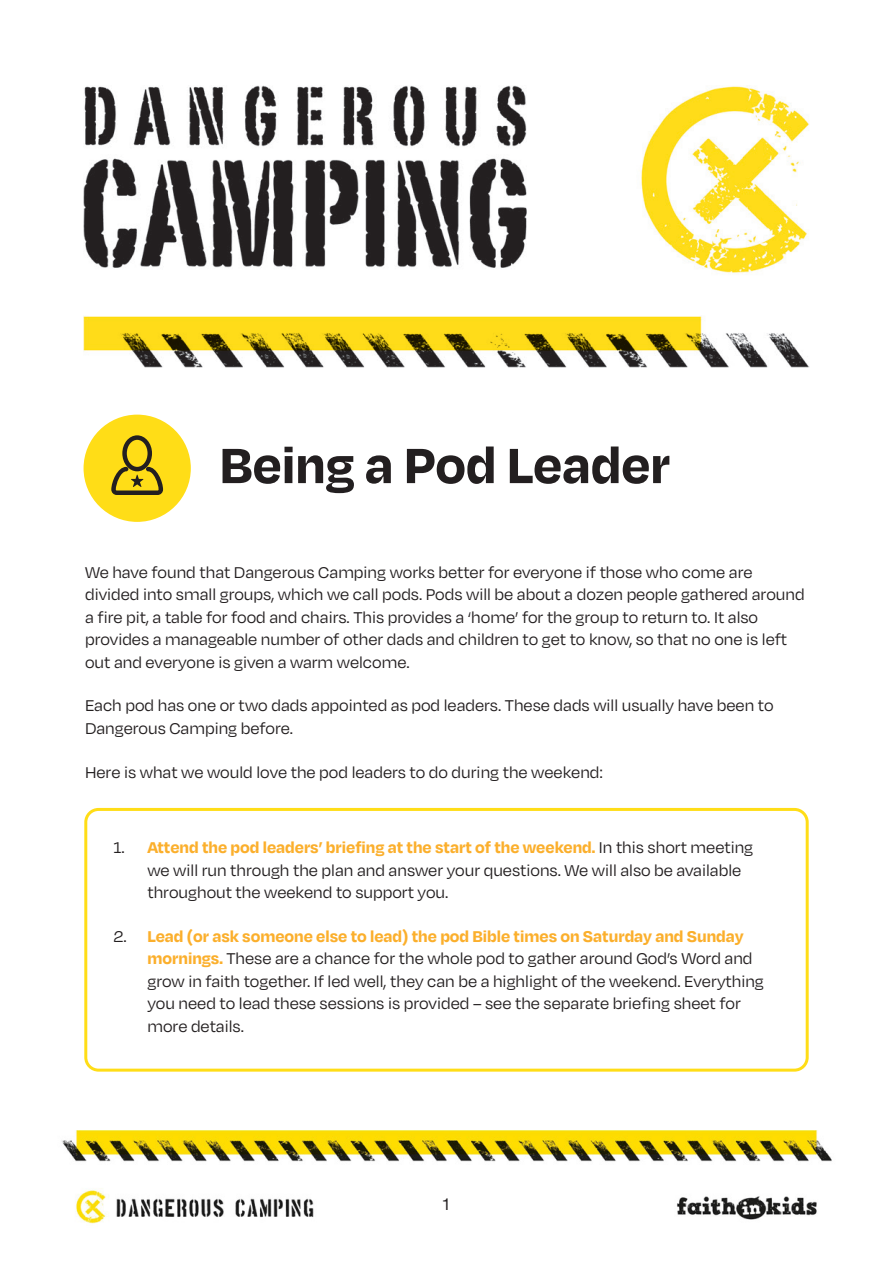
<style>
.page{position:relative;width:893px;height:1263px;background:#fff}
.page>*{position:absolute;margin:0;border:0;box-sizing:border-box;transform-origin:0 0}
.t1{font:700 57px "Degular";color:#231f20}
.t2{font:18px/22.5px "Degular";color:#231f20}
.t3{font:16.5px "Helvetica Neue";color:#231f20}
.s1{font-weight:700;color:#fbaf2c}
</style>
<div class="page">
<img style="left:62px;top:1130px;width:770px;height:94px">
<div style="left:84px;top:808px;width:725px;height:263px;border:3px solid #ffdd17;border-radius:13px"></div>
<img style="left:84px;top:85px;width:725px;height:283px">
<div style="left:84px;top:415px;width:107px;height:107px;background:#ffdd17;border-radius:50%"></div>
<svg style="left:111px;top:435px;width:52px;height:60px"></svg>
<h1 class="t1" style="left:220px;top:429px;width:452px">Being a Pod Leader</h1>
<p class="t2" style="left:85px;top:560px;width:721px">We have found that Dangerous Camping works better for everyone if those who come are divided into small groups, which we call pods. Pods will be about a dozen people gathered around a fire pit, a table for food and chairs. This provides a ‘home’ for the group to return to. It also provides a manageable number of other dads and children to get to know, so that no one is left out and everyone is given a warm welcome.</p>
<p class="t2" style="left:85px;top:694px;width:690px">Each pod has one or two dads appointed as pod leaders. These dads will usually have been to<br>Dangerous Camping before.</p>
<p class="t2" style="left:85px;top:760px;width:519px">Here is what we would love the pod leaders to do during the weekend:</p>
<p class="t2" style="left:147px;top:835px;width:607px;text-indent:-34px">1. <span class="s1">Attend the pod leaders’ briefing at the start of the weekend.</span> In this short meeting we will run through the plan and answer your questions. We will also be available throughout the weekend to support you.</p>
<p class="t2" style="left:147px;top:924px;width:618px;text-indent:-34px">2. <span class="s1">Lead (or ask someone else to lead) the pod Bible times on Saturday and Sunday mornings.</span> These are a chance for the whole pod to gather around God’s Word and grow in faith together. If led well, they can be a highlight of the weekend. Everything you need to lead these sessions is provided – see the separate briefing sheet for more details.</p>
<p class="t3" style="left:442px;top:1192px;width:11px">1</p>
</div>
